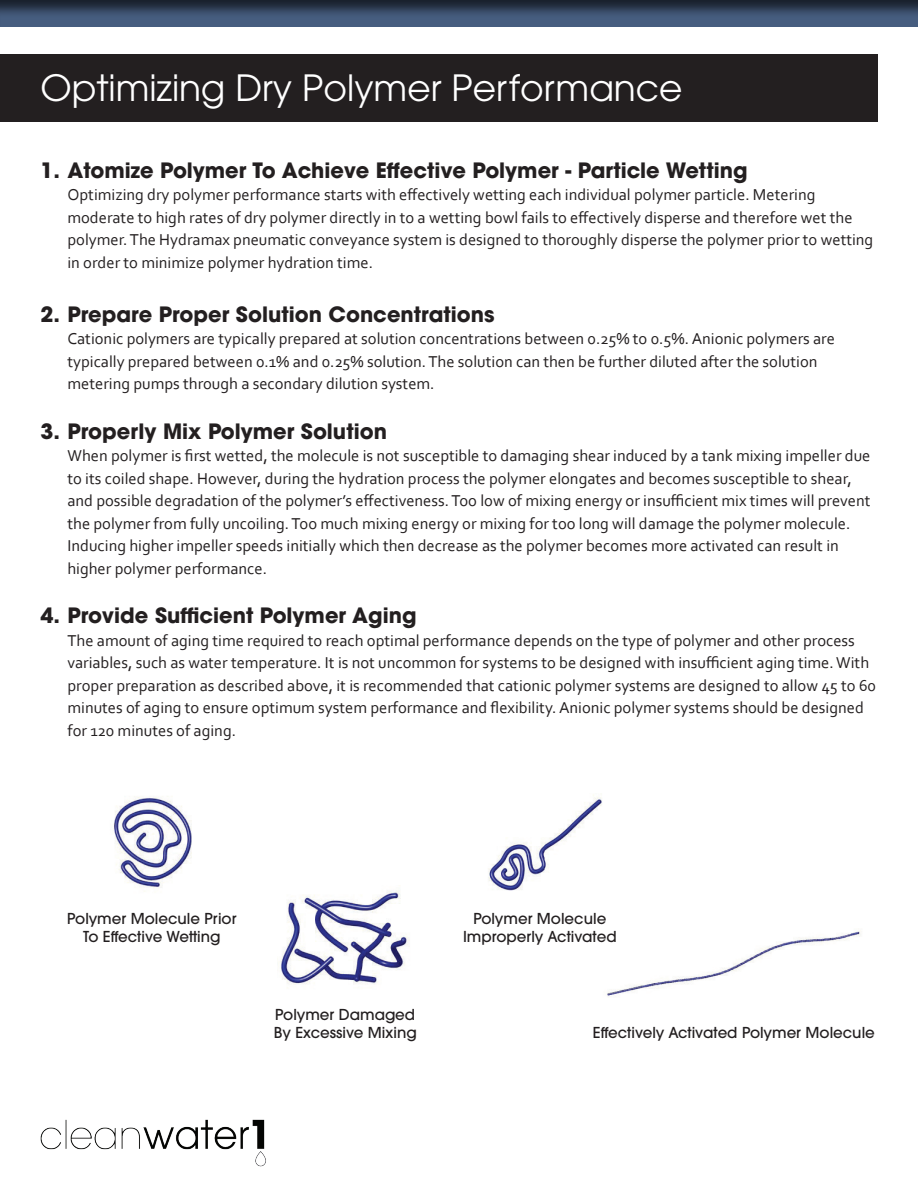
<style>
.page{position:relative;width:918px;height:1188px;background:#fff}
.page>*{position:absolute;margin:0;border:0;box-sizing:border-box;transform-origin:0 0}
.t1{font:36px "ITC Avant Garde Pro";color:#fff}
.t2{font:700 21px "ITC Avant Garde Pro";color:#231f20}
.t3{font:16.5px/22.5px "Corbel";color:#231f20}
.t4{font:500 15px/18px "ITC Avant Garde Pro";color:#231f20;text-align:center}
</style>
<div class="page">
<img style="left:607px;top:930px;width:254px;height:66px">
<img style="left:278px;top:890px;width:132px;height:95px">
<img style="left:488px;top:794px;width:114px;height:97px">
<img style="left:113px;top:796px;width:79px;height:96px">
<div style="left:0;top:0;width:918px;height:29px;background:#231f20;opacity:.75"></div>
<div style="left:0;top:54px;width:878px;height:68px;background:#231f20"></div>
<img style="left:40px;top:1119px;width:226px;height:47px">
<h1 class="t1" style="left:40px;top:66px;width:644px">Optimizing Dry Polymer Performance</h1>
<p class="t2" style="left:40px;top:156px;width:709px">1. Atomize Polymer To Achieve Effective Polymer - Particle Wetting</p>
<p class="t3" style="left:68px;top:183px;width:807px">Optimizing dry polymer performance starts with effectively wetting each individual polymer particle. Metering moderate to high rates of dry polymer directly in to a wetting bowl fails to effectively disperse and therefore wet the polymer. The Hydramax pneumatic conveyance system is designed to thoroughly disperse the polymer prior to wetting in order to minimize polymer hydration time.</p>
<p class="t2" style="left:40px;top:300px;width:456px">2. Prepare Proper Solution Concentrations</p>
<p class="t3" style="left:68px;top:327px;width:769px">Cationic polymers are typically prepared at solution concentrations between 0.25% to 0.5%. Anionic polymers are typically prepared between 0.1% and 0.25% solution. The solution can then be further diluted after the solution metering pumps through a secondary dilution system.</p>
<p class="t2" style="left:40px;top:417px;width:348px">3. Properly Mix Polymer Solution</p>
<p class="t3" style="left:68px;top:444px;width:805px">When polymer is first wetted, the molecule is not susceptible to damaging shear induced by a tank mixing impeller due to its coiled shape. However, during the hydration process the polymer elongates and becomes susceptible to shear, and possible degradation of the polymer’s effectiveness. Too low of mixing energy or insufficient mix times will prevent the polymer from fully uncoiling. Too much mixing energy or mixing for too long will damage the polymer molecule.<br>Inducing higher impeller speeds initially which then decrease as the polymer becomes more activated can result in higher polymer performance.</p>
<p class="t2" style="left:40px;top:601px;width:378px">4. Provide Sufficient Polymer Aging</p>
<p class="t3" style="left:68px;top:628px;width:810px">The amount of aging time required to reach optimal performance depends on the type of polymer and other process variables, such as water temperature. It is not uncommon for systems to be designed with insufficient aging time. With proper preparation as described above, it is recommended that cationic polymer systems are designed to allow 45 to 60 minutes of aging to ensure optimum system performance and flexibility. Anionic polymer systems should be designed for 120 minutes of aging.</p>
<p class="t4" style="left:67px;top:910px;width:171px">Polymer Molecule Prior<br>To Effective Wetting</p>
<p class="t4" style="left:463px;top:910px;width:155px">Polymer Molecule<br>Improperly Activated</p>
<p class="t4" style="left:274px;top:1005px;width:145px;text-align:left">Polymer Damaged<br>By Excessive Mixing</p>
<p class="t4" style="left:593px;top:1023px;width:283px">Effectively Activated Polymer Molecule</p>
</div>
